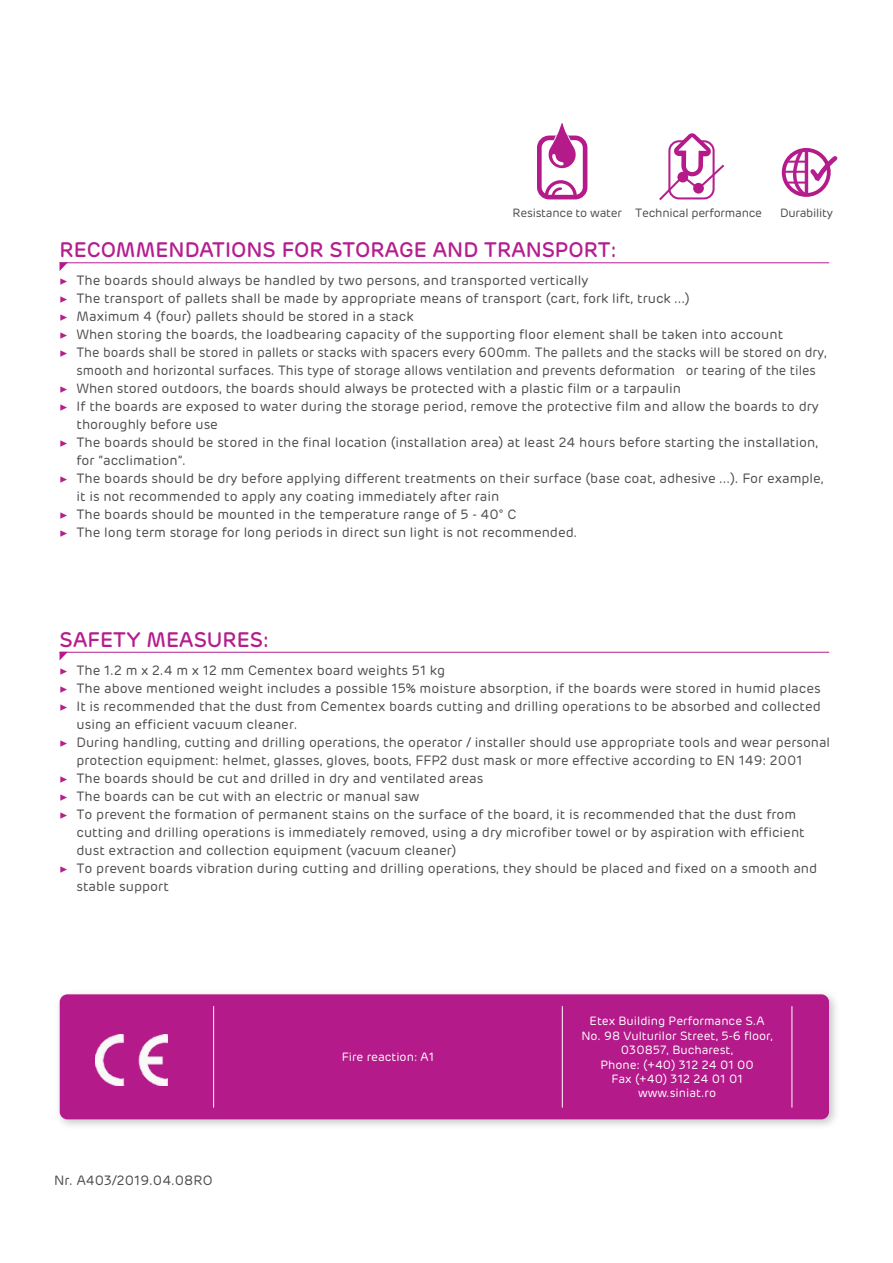
<style>
.page{position:relative;width:893px;height:1263px;background:#fff}
.page>*{position:absolute;margin:0;border:0;box-sizing:border-box;transform-origin:0 0}
.t1{font:500 21px "Rubrik";color:#b41e8e}
.t2{font:13.5px "Rubrik";color:#4d4d4f}
.t3{font:13.5px "Rubrik";color:#4d4d4f;scale:.96 1}
.t4{font:12px/14.4px "Rubrik";color:#fff;text-align:center}
.t5{font:12px "Rubrik";letter-spacing:-.02em;color:#4d4d4f}
.s1{font-family:"Minion Pro";color:#b41e8e}
</style>
<div class="page">
<hr style="left:60px;top:262px;width:769px;height:1px;background:#b41e8e">
<hr style="left:60px;top:652px;width:769px;height:1px;background:#b41e8e">
<svg style="left:60px;top:262px;width:8px;height:9px"></svg>
<div style="left:54px;top:989px;width:786px;height:141px;background:#5f6062;opacity:.35"></div>
<div style="left:60px;top:994px;width:769px;height:125px;background:#b51a8a;border-radius:8px"></div>
<img style="left:96px;top:1035px;width:71px;height:50px">
<hr style="left:213px;top:1006px;width:1px;height:101px;background:#fff">
<hr style="left:562px;top:1006px;width:1px;height:101px;background:#fff">
<hr style="left:791px;top:1006px;width:1px;height:101px;background:#fff">
<svg style="left:60px;top:652px;width:8px;height:8px"></svg>
<div style="left:537px;top:136px;width:50px;height:63px;border:5px solid #b51a8a;border-radius:10px"></div>
<svg style="left:543px;top:180px;width:35px;height:19px"></svg>
<svg style="left:549px;top:123px;width:27px;height:45px"></svg>
<svg style="left:659px;top:133px;width:66px;height:68px"></svg>
<div style="left:677px;top:172px;width:11px;height:10px;background:#b51a8a;border-radius:50%"></div>
<div style="left:693px;top:183px;width:11px;height:11px;background:#b51a8a;border-radius:50%"></div>
<div style="left:779px;top:145px;width:54px;height:54px;border:3px solid #fff;border-radius:50%"></div>
<hr style="left:783px;top:171px;width:22px;height:2px;background:#b41e8e">
<svg style="left:785px;top:147px;width:53px;height:51px"></svg>
<p class="t5" style="left:513px;top:205px;width:251px">Resistance to water Technical performance</p>
<p class="t5" style="left:780px;top:205px;width:54px">Durability</p>
<h1 class="t1" style="left:60px;top:236px;width:558px">RECOMMENDATIONS FOR STORAGE AND TRANSPORT:</h1>
<p class="t2" style="left:60px;top:272px;width:530px"><span class="s1">▶</span> The boards should always be handled by two persons, and transported vertically</p>
<p class="t2" style="left:60px;top:290px;width:632px"><span class="s1">▶</span> The transport of pallets shall be made by appropriate means of transport (cart, fork lift, truck ...)</p>
<p class="t2" style="left:60px;top:308px;width:356px"><span class="s1">▶</span> Maximum 4 (four) pallets should be stored in a stack</p>
<p class="t2" style="left:60px;top:326px;width:725px"><span class="s1">▶</span> When storing the boards, the loadbearing capacity of the supporting floor element shall be taken into account</p>
<p class="t3" style="left:60px;top:344px;width:801px"><span class="s1">▶</span> The boards shall be stored in pallets or stacks with spacers every 600mm. The pallets and the stacks will be stored on dry,</p>
<p class="t3" style="left:77px;top:362px;width:772px">smooth and horizontal surfaces. This type of storage allows ventilation and prevents deformation or tearing of the tiles</p>
<p class="t2" style="left:60px;top:380px;width:623px"><span class="s1">▶</span> When stored outdoors, the boards should always be protected with a plastic film or a tarpaulin</p>
<p class="t2" style="left:60px;top:398px;width:761px"><span class="s1">▶</span> If the boards are exposed to water during the storage period, remove the protective film and allow the boards to dry</p>
<p class="t2" style="left:77px;top:416px;width:143px">thoroughly before use</p>
<p class="t2" style="left:60px;top:434px;width:760px"><span class="s1">▶</span> The boards should be stored in the final location (installation area) at least 24 hours before starting the installation,</p>
<p class="t2" style="left:77px;top:452px;width:111px">for “acclimation”.</p>
<p class="t2" style="left:60px;top:470px;width:766px"><span class="s1">▶</span> The boards should be dry before applying different treatments on their surface (base coat, adhesive ...). For example,</p>
<p class="t2" style="left:77px;top:488px;width:424px">it is not recommended to apply any coating immediately after rain</p>
<p class="t2" style="left:60px;top:506px;width:458px"><span class="s1">▶</span> The boards should be mounted in the temperature range of 5 - 40° C</p>
<p class="t2" style="left:60px;top:524px;width:519px"><span class="s1">▶</span> The long term storage for long periods in direct sun light is not recommended.</p>
<h1 class="t1" style="left:60px;top:626px;width:211px">SAFETY MEASURES:</h1>
<p class="t2" style="left:60px;top:661px;width:387px"><span class="s1">▶</span> The 1.2 m x 2.4 m x 12 mm Cementex board weights 51 kg</p>
<p class="t2" style="left:60px;top:679px;width:763px"><span class="s1">▶</span> The above mentioned weight includes a possible 15% moisture absorption, if the boards were stored in humid places</p>
<p class="t2" style="left:60px;top:697px;width:763px"><span class="s1">▶</span> It is recommended that the dust from Cementex boards cutting and drilling operations to be absorbed and collected</p>
<p class="t2" style="left:77px;top:715px;width:223px">using an efficient vacuum cleaner.</p>
<p class="t2" style="left:60px;top:733px;width:772px"><span class="s1">▶</span> During handling, cutting and drilling operations, the operator / installer should use appropriate tools and wear personal</p>
<p class="t2" style="left:77px;top:751px;width:727px">protection equipment: helmet, glasses, gloves, boots, FFP2 dust mask or more effective according to EN 149: 2001</p>
<p class="t2" style="left:60px;top:769px;width:425px"><span class="s1">▶</span> The boards should be cut and drilled in dry and ventilated areas</p>
<p class="t2" style="left:60px;top:787px;width:361px"><span class="s1">▶</span> The boards can be cut with an electric or manual saw</p>
<p class="t2" style="left:60px;top:805px;width:738px"><span class="s1">▶</span> To prevent the formation of permanent stains on the surface of the board, it is recommended that the dust from</p>
<p class="t2" style="left:77px;top:823px;width:730px">cutting and drilling operations is immediately removed, using a dry microfiber towel or by aspiration with efficient</p>
<p class="t2" style="left:77px;top:841px;width:381px">dust extraction and collection equipment (vacuum cleaner)</p>
<p class="t2" style="left:60px;top:859px;width:759px"><span class="s1">▶</span> To prevent boards vibration during cutting and drilling operations, they should be placed and fixed on a smooth and</p>
<p class="t2" style="left:77px;top:877px;width:94px">stable support</p>
<p class="t2" style="left:54px;top:1172px;width:160px">Nr. A403/2019.04.08RO</p>
<p class="t4" style="left:342px;top:1050px;width:94px">Fire reaction: A1</p>
<p class="t4" style="left:581px;top:1014px;width:193px">Etex Building Performance S.A<br>No. 98 Vulturilor Street, 5-6 floor,<br>030857, Bucharest,<br>Phone: (+40) 312 24 01 00<br>Fax (+40) 312 24 01 01 www.siniat.ro</p>
</div>
